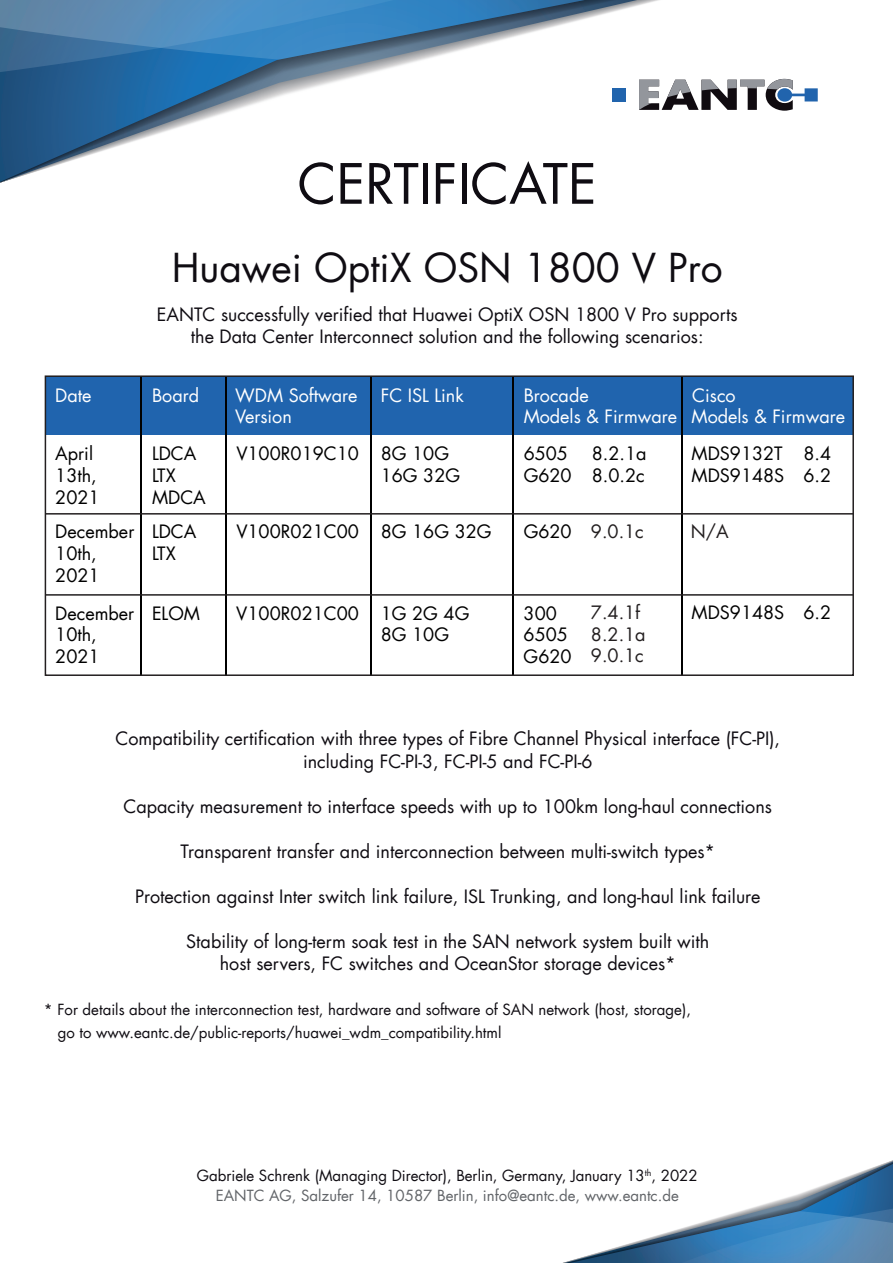
<style>
.page{position:relative;width:893px;height:1263px;background:#fff}
.page>*{position:absolute;margin:0;border:0;box-sizing:border-box;transform-origin:0 0}
.t1{font:54px "Futura LT";color:#0f0c12}
.t2{font:39px "Futura LT";color:#0f0c12}
.t3{font:18px/22.5px "Futura LT";color:#0f0c12;text-align:center}
.t4{font:18px/21.6px "Futura LT";color:#000}
.t5{font:18px/21.5px "Futura LT";color:#fff}
.t6{font:18px/21.6px "Futura LT";color:#231f20}
.t7{font:15px/22.5px "Futura LT";color:#0f0c12}
.t8{font:15px "Futura LT";color:#616468}
</style>
<div class="page">
<svg style="left:0;top:73px;width:369px;height:109px"></svg>
<svg style="left:0;top:60px;width:421px;height:13px;background:#4b7ca4"></svg>
<svg style="left:0;top:0;width:659px;height:60px"></svg>
<svg style="left:563px;top:1160px;width:330px;height:103px"></svg>
<div style="left:613px;top:88px;width:13px;height:13px;background:#2164ad"></div>
<svg style="left:639px;top:79px;width:179px;height:32px"></svg>
<div style="left:45px;top:376px;width:808px;height:58px;background:#2064ae"></div>
<hr style="left:226px;top:376px;width:1px;height:299px;background:#000">
<hr style="left:141px;top:376px;width:1px;height:299px;background:#000">
<hr style="left:371px;top:376px;width:1px;height:299px;background:#000">
<hr style="left:513px;top:376px;width:1px;height:299px;background:#000">
<hr style="left:681px;top:376px;width:2px;height:299px;background:#000">
<div style="left:45px;top:375px;width:809px;height:301px;border:2px solid #231f20"></div>
<hr style="left:45px;top:513px;width:808px;height:2px;background:#231f20">
<hr style="left:45px;top:594px;width:808px;height:2px;background:#231f20">
<h1 class="t1" style="left:298px;top:149px;width:301px">CERTIFICATE</h1>
<p class="t5" style="left:55px;top:385px;width:38px">Date</p>
<p class="t4" style="left:55px;top:443px;width:46px">April<br>13th,<br>2021</p>
<p class="t4" style="left:55px;top:521px;width:81px">December<br>10th,<br>2021</p>
<h2 class="t2" style="left:172px;top:243px;width:553px">Huawei OptiX OSN 1800 V Pro</h2>
<p class="t3" style="left:157px;top:304px;width:582px;line-height:21.6px">EANTC successfully verified that Huawei OptiX OSN 1800 V Pro supports the Data Center Interconnect solution and the following scenarios:</p>
<p class="t5" style="left:235px;top:385px;width:124px">WDM Software<br>Version</p>
<p class="t5" style="left:152px;top:385px;width:49px">Board</p>
<p class="t5" style="left:381px;top:385px;width:85px">FC ISL Link</p>
<p class="t5" style="left:524px;top:385px;width:155px">Brocade<br>Models &amp; Firmware</p>
<p class="t5" style="left:691px;top:385px;width:155px">Cisco<br>Models &amp; Firmware</p>
<p class="t4" style="left:691px;top:443px;width:94px">MDS9132T<br>MDS9148S</p>
<p class="t4" style="left:803px;top:443px;width:29px">8.4<br>6.2</p>
<p class="t4" style="left:592px;top:443px;width:56px">8.2.1a<br>8.0.2c</p>
<p class="t4" style="left:152px;top:443px;width:55px">LDCA<br>LTX<br>MDCA</p>
<p class="t4" style="left:236px;top:443px;width:124px">V100R019C10</p>
<p class="t4" style="left:236px;top:521px;width:124px">V100R021C00</p>
<p class="t4" style="left:524px;top:443px;width:50px">6505<br>G620</p>
<p class="t4" style="left:381px;top:443px;width:81px">8G 10G<br>16G 32G</p>
<p class="t6" style="left:591px;top:521px;width:54px">9.0.1c</p>
<p class="t6" style="left:691px;top:521px;width:39px">N/A</p>
<p class="t4" style="left:152px;top:521px;width:46px">LDCA<br>LTX</p>
<p class="t4" style="left:381px;top:521px;width:112px">8G 16G 32G</p>
<p class="t4" style="left:524px;top:521px;width:50px">G620</p>
<p class="t4" style="left:55px;top:602px;width:81px">December<br>10th,<br>2021</p>
<p class="t4" style="left:524px;top:602px;width:50px">300<br>6505<br>G620</p>
<p class="t6" style="left:591px;top:602px;width:56px">7.4.1f<br>8.2.1a<br>9.0.1c</p>
<p class="t4" style="left:152px;top:602px;width:50px">ELOM</p>
<p class="t4" style="left:381px;top:602px;width:90px;text-indent:-144px">V100R021C00 1G 2G 4G<br>8G 10G</p>
<p class="t4" style="left:691px;top:602px;width:94px">MDS9148S</p>
<p class="t4" style="left:803px;top:602px;width:29px">6.2</p>
<p class="t3" style="left:115px;top:727px;width:666px">Compatibility certification with three types of Fibre Channel Physical interface (FC-PI), including FC-PI-3, FC-PI-5 and FC-PI-6</p>
<p class="t3" style="left:124px;top:795px;width:650px">Capacity measurement to interface speeds with up to 100km long-haul connections</p>
<p class="t3" style="left:180px;top:840px;width:536px">Transparent transfer and interconnection between multi-switch types*</p>
<p class="t3" style="left:135px;top:885px;width:627px">Protection against Inter switch link failure, ISL Trunking, and long-haul link failure</p>
<p class="t3" style="left:186px;top:930px;width:525px">Stability of long-term soak test in the SAN network system built with host servers, FC switches and OceanStor storage devices*</p>
<p class="t7" style="left:58px;top:998px;width:635px;text-indent:-14px">* For details about the interconnection test, hardware and software of SAN network (host, storage), go to www.eantc.de/public-reports/huawei_wdm_compatibility.html</p>
<p class="t7" style="left:197px;top:1164px;width:502px">Gabriele Schrenk (Managing Director), Berlin, Germany, January 13<sup>th</sup>, 2022</p>
<p class="t8" style="left:216px;top:1186px;width:465px">EANTC AG, Salzufer 14, 10587 Berlin, info@eantc.de, www.eantc.de</p>
</div>
